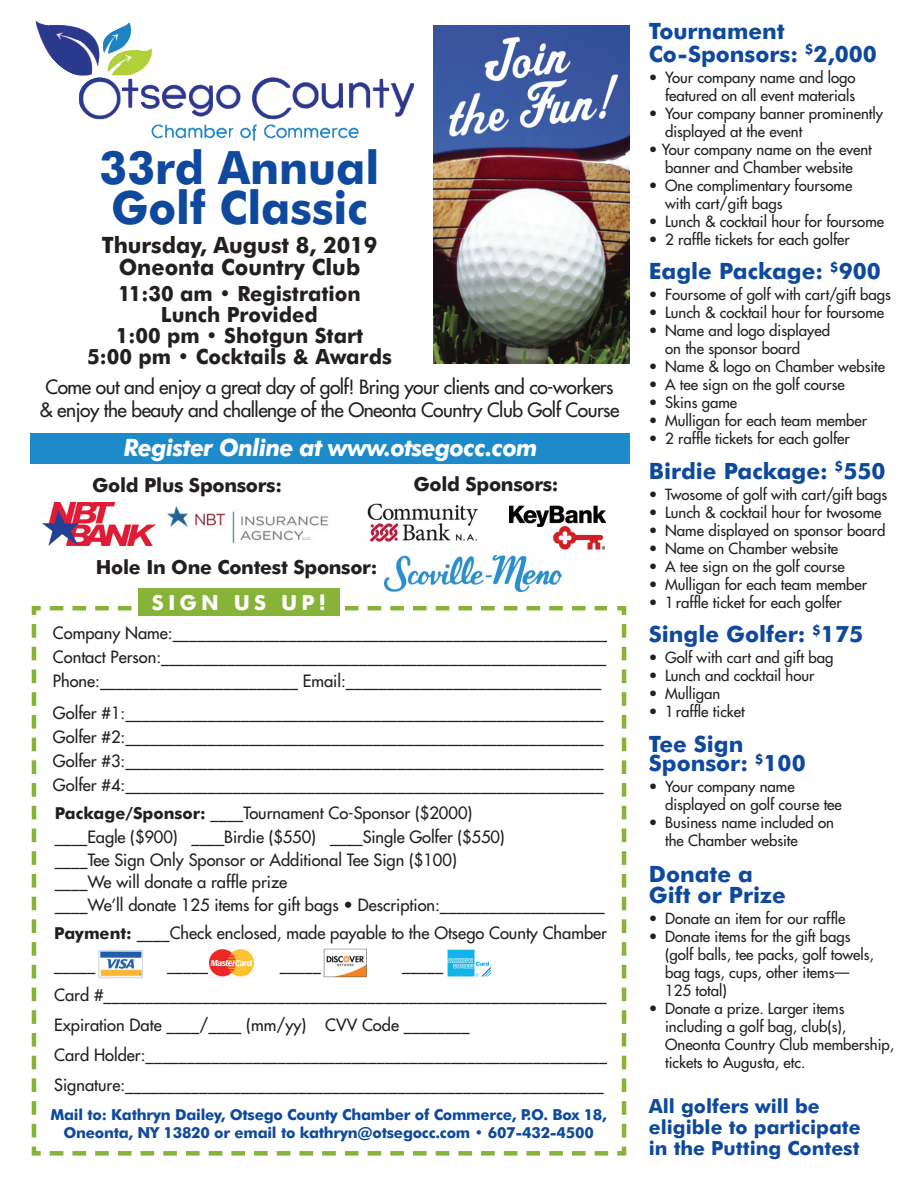
<style>
.page{position:relative;width:918px;height:1188px;background:#fff}
.page>*{position:absolute;margin:0;border:0;box-sizing:border-box;transform-origin:0 0}
.t1{font:700 46.05px/40.5px "Futura BT";color:#0f499d}
.t2{font:italic 700 24px "Futura BT";letter-spacing:-.025em;color:#fff}
.t3{font:700 22.5px/22.5px "Futura BT";color:#0f499d}
.t4{font:700 22.5px/22.5px "Futura BT";color:#231f20;text-align:center}
.t5{font:700 21px/21px "Futura BT";color:#231f20;text-align:center}
.t6{font:700 20.85px "Futura BT";letter-spacing:.2em;color:#fff}
.t7{font:700 19.5px/21px "Futura BT";color:#0f499d}
.t8{font:700 19.5px "Futura BT";letter-spacing:-.015em;color:#231f20}
.t9{font:19.2px/22.4px "Futura";letter-spacing:-.025em;color:#231f20;text-align:center}
.t10{font:16.5px/24px "Futura";color:#231f20}
.t11{font:700 15.15px/17.7px "Futura BT";letter-spacing:-.015em;color:#0f499d;text-align:center}
.t12{font:15px/18px "Futura";color:#231f20}
.s1{font-family:"Futura BT";font-weight:700}
</style>
<div class="page">
<img style="left:433px;top:25px;width:196px;height:338px">
<img style="left:35px;top:20px;width:244px;height:100px">
<svg style="left:31px;top:604px;width:596px;height:552px"></svg>
<img style="left:43px;top:502px;width:113px;height:43px">
<img style="left:168px;top:506px;width:160px;height:36px">
<img style="left:367px;top:503px;width:111px;height:39px">
<img style="left:510px;top:505px;width:96px;height:22px">
<img style="left:552px;top:527px;width:53px;height:23px">
<div style="left:608px;top:571px;width:8px;height:504px;background:#fff"></div>
<div style="left:30px;top:434px;width:600px;height:30px;background:#1d8bc9"></div>
<img style="left:209px;top:949px;width:45px;height:28px">
<img style="left:99px;top:950px;width:44px;height:28px">
<img style="left:324px;top:948px;width:44px;height:29px">
<img style="left:448px;top:950px;width:43px;height:27px">
<img style="left:385px;top:555px;width:177px;height:37px">
<div style="left:138px;top:589px;width:201px;height:27px;background:#86b338"></div>
<h1 class="t1" style="left:100px;top:151px;width:281px">33rd Annual<br>Golf Classic</h1>
<h3 class="t4" style="left:102px;top:236px;width:277px">Thursday, August 8, 2019<br>Oneonta Country Club</h3>
<p class="t5" style="left:87px;top:285px;width:306px">11:30 am • Registration<br>Lunch Provided<br>1:00 pm • Shotgun Start<br>5:00 pm • Cocktails &amp; Awards</p>
<p class="t9" style="left:39px;top:377px;width:582px">Come out and enjoy a great day of golf! Bring your clients and co-workers &amp; enjoy the beauty and challenge of the Oneonta Country Club Golf Course</p>
<h2 class="t2" style="left:124px;top:438px;width:415px">Register Online at www.otsegocc.com</h2>
<p class="t8" style="left:92px;top:477px;width:192px">Gold Plus Sponsors:</p>
<p class="t8" style="left:413px;top:477px;width:147px">Gold Sponsors:</p>
<p class="t8" style="left:96px;top:559px;width:283px">Hole In One Contest Sponsor:</p>
<p class="t6" style="left:152px;top:594px;width:176px">SIGN US UP!</p>
<p class="t10" style="left:53px;top:622px;width:558px">Company Name:_____________________________________________________<br>Contact Person:______________________________________________________<br>Phone:________________________ Email:_______________________________</p>
<p class="t10" style="left:53px;top:702px;width:552px;text-align:justify">Golfer #1:__________________________________________________________ Golfer #2:__________________________________________________________ Golfer #3:__________________________________________________________ Golfer #4:__________________________________________________________</p>
<p class="t10" style="left:55px;top:802px;width:451px"><span class="s1">Package/Sponsor:</span> ____Tournament Co-Sponsor ($2000) ____Eagle ($900) ____Birdie ($550) ____Single Golfer ($550)</p>
<p class="t10" style="left:55px;top:849px;width:552px;line-height:22.5px">____Tee Sign Only Sponsor or Additional Tee Sign ($100)<br>____We will donate a raffle prize<br>____We’ll donate 125 items for gift bags • Description:____________________</p>
<p class="t10" style="left:54px;top:918px;width:554px;line-height:31.5px"><span class="s1">Payment:</span> ____Check enclosed, made payable to the Otsego County Chamber _____</p>
<p class="t10" style="left:167px;top:954px;width:43px">_____</p>
<p class="t10" style="left:280px;top:954px;width:43px">_____</p>
<p class="t10" style="left:54px;top:951px;width:555px;line-height:30px;text-indent:348px">_____<br>Card #_____________________________________________________________ Expiration Date ____/____ (mm/yy) CVV Code ________<br>Card Holder:________________________________________________________ Signature:__________________________________________________________</p>
<p class="t11" style="left:50px;top:1107px;width:558px">Mail to: Kathryn Dailey, Otsego County Chamber of Commerce, P.O. Box 18,<br>Oneonta, NY 13820 or email to kathryn@otsegocc.com • 607-432-4500</p>
<h3 class="t3" style="left:649px;top:22px;width:230px">Tournament<br>Co-Sponsors: <sup>$</sup>2,000</h3>
<p class="t12" style="left:649px;top:69px;width:208px;text-align:right">• Your company name and logo featured on all event materials</p>
<p class="t12" style="left:665px;top:105px;width:219px;text-indent:-16px">• Your company banner prominently displayed at the event</p>
<p class="t12" style="left:649px;top:141px;width:225px;text-align:center">• Your company name on the event banner and Chamber website</p>
<p class="t12" style="left:665px;top:177px;width:189px;text-indent:-16px">• One complimentary foursome with cart/gift bags</p>
<p class="t12" style="left:649px;top:213px;width:237px">• Lunch &amp; cocktail hour for foursome</p>
<p class="t12" style="left:649px;top:231px;width:202px">• 2 raffle tickets for each golfer</p>
<h3 class="t3" style="left:649px;top:262px;width:234px">Eagle Package: <sup>$</sup>900</h3>
<p class="t12" style="left:649px;top:287px;width:244px">• Foursome of golf with cart/gift bags</p>
<p class="t12" style="left:649px;top:305px;width:237px">• Lunch &amp; cocktail hour for foursome</p>
<p class="t12" style="left:665px;top:323px;width:166px;text-indent:-16px">• Name and logo displayed on the sponsor board</p>
<p class="t12" style="left:649px;top:359px;width:238px">• Name &amp; logo on Chamber website</p>
<p class="t12" style="left:649px;top:377px;width:197px">• A tee sign on the golf course</p>
<p class="t12" style="left:649px;top:395px;width:90px">• Skins game</p>
<p class="t12" style="left:649px;top:413px;width:220px">• Mulligan for each team member</p>
<p class="t12" style="left:649px;top:431px;width:202px">• 2 raffle tickets for each golfer</p>
<h3 class="t3" style="left:649px;top:461px;width:238px">Birdie Package: <sup>$</sup>550</h3>
<p class="t12" style="left:649px;top:486px;width:240px">• Twosome of golf with cart/gift bags</p>
<p class="t12" style="left:649px;top:504px;width:234px">• Lunch &amp; cocktail hour for twosome</p>
<p class="t12" style="left:649px;top:522px;width:238px">• Name displayed on sponsor board</p>
<p class="t12" style="left:649px;top:540px;width:191px">• Name on Chamber website</p>
<p class="t12" style="left:649px;top:558px;width:197px">• A tee sign on the golf course</p>
<p class="t12" style="left:649px;top:576px;width:220px">• Mulligan for each team member</p>
<p class="t12" style="left:649px;top:594px;width:194px">• 1raffle ticket for each golfer</p>
<h3 class="t3" style="left:649px;top:625px;width:216px">Single Golfer: <sup>$</sup>175</h3>
<p class="t12" style="left:649px;top:650px;width:186px">• Golf with cart and gift bag</p>
<p class="t12" style="left:649px;top:668px;width:167px">• Lunch and cocktail hour</p>
<p class="t12" style="left:649px;top:686px;width:73px">• Mulligan</p>
<p class="t12" style="left:649px;top:704px;width:97px">• 1raffle ticket</p>
<h3 class="t3" style="left:649px;top:736px;width:158px;line-height:19.5px">Tee Sign<br>Sponsor: <sup>$</sup>100</h3>
<p class="t12" style="left:665px;top:779px;width:178px;text-indent:-16px">• Your company name displayed on golf course tee</p>
<p class="t12" style="left:665px;top:815px;width:171px;text-indent:-16px">• Business name included on the Chamber website</p>
<h3 class="t3" style="left:649px;top:866px;width:139px;line-height:21px">Donate a<br>Gift or Prize</h3>
<p class="t12" style="left:649px;top:911px;width:198px">• Donate an item for our raffle</p>
<p class="t12" style="left:665px;top:929px;width:210px;text-indent:-16px">• Donate items for the gift bags (golf balls, tee packs, golf towels, bag tags, cups, other items—<br>125 total)</p>
<p class="t12" style="left:665px;top:1001px;width:231px;text-indent:-16px">• Donate a prize. Larger items including a golf bag, club(s),<br>Oneonta Country Club membership, tickets to Augusta, etc.</p>
<p class="t7" style="left:649px;top:1098px;width:213px">All golfers will be eligible to participate in the Putting Contest</p>
</div>
